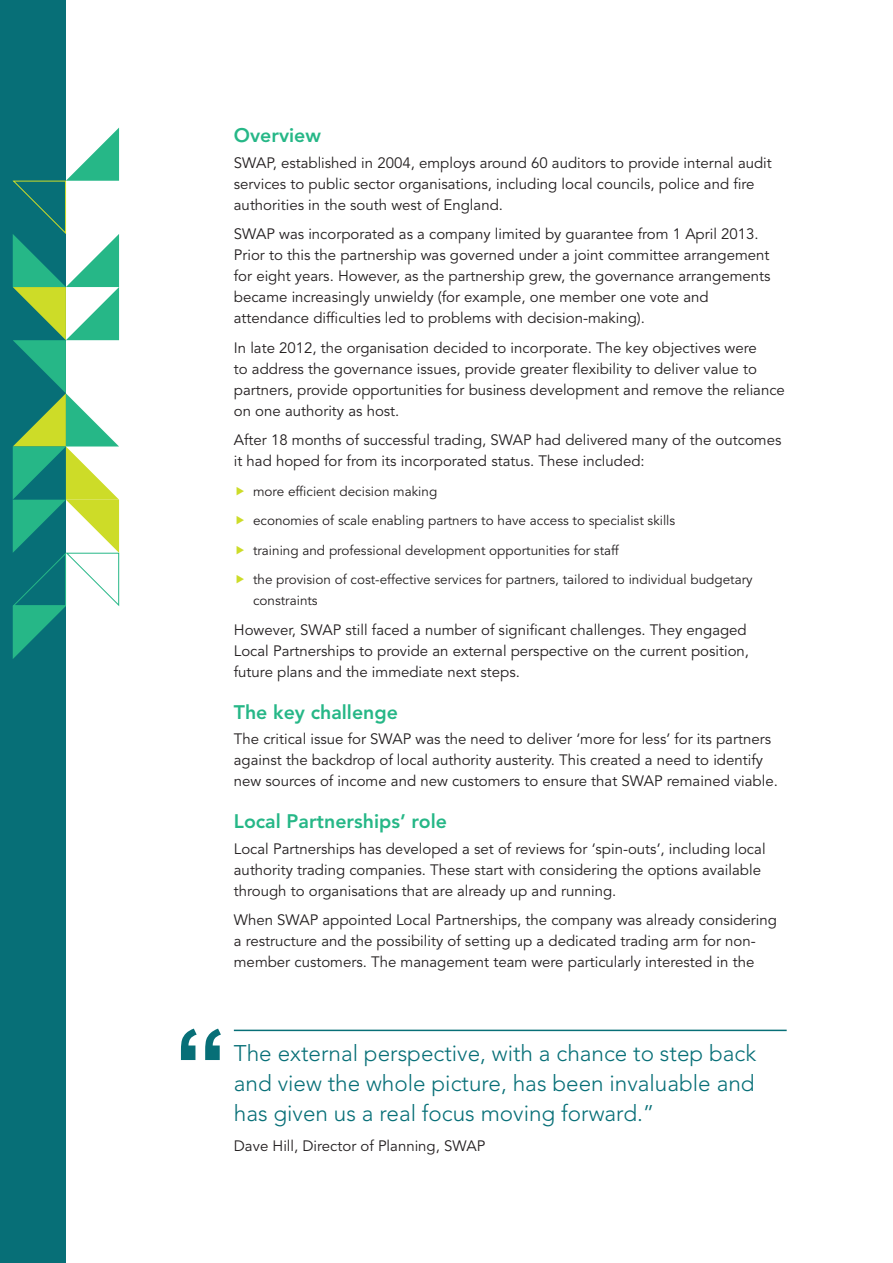
<style>
.page{position:relative;width:893px;height:1263px;background:#fff}
.page>*{position:absolute;margin:0;border:0;box-sizing:border-box;transform-origin:0 0}
.normal_text{font:700 105.9px "Arial";color:#076f77}
.Quote_text{font:300 22.5px/30px "Avenir LT Std";color:#076f77;text-align:justify}
.heading_2{font:800 19.5px "Avenir LT Std";color:#26b787}
.normal_text-2{font:15px/21px "Avenir LT Std";color:#231f20}
.bullet_text{font:13.5px/21px "Avenir LT Std";color:#231f20}
</style>
<div class="page">
<div style="left:0;top:0;width:66px;height:1263px;background:#076f77"></div>
<svg style="left:13px;top:128px;width:106px;height:531px"></svg>
<hr style="left:234px;top:1030px;width:553px;height:1px;background:#076f77">
<hr style="left:892px;top:379px;width:1px;height:298px;background:#076f77">
<p class="heading_2" style="left:234px;top:124px;width:89px">Overview</p>
<p class="normal_text-2" style="left:234px;top:152px;width:539px">SWAP, established in 2004, employs around 60 auditors to provide internal audit services to public sector organisations, including local councils, police and fire authorities in the south west of England.</p>
<p class="normal_text-2" style="left:234px;top:224px;width:538px">SWAP was incorporated as a company limited by guarantee from 1 April 2013.<br>Prior to this the partnership was governed under a joint committee arrangement for eight years. However, as the partnership grew, the governance arrangements became increasingly unwieldy (for example, one member one vote and attendance difficulties led to problems with decision-making).</p>
<p class="normal_text-2" style="left:234px;top:337px;width:553px">In late 2012, the organisation decided to incorporate. The key objectives were<br>to address the governance issues, provide greater flexibility to deliver value to partners, provide opportunities for business development and remove the reliance on one authority as host.</p>
<p class="normal_text-2" style="left:234px;top:430px;width:549px">After 18 months of successful trading, SWAP had delivered many of the outcomes it had hoped for from its incorporated status. These included:</p>
<p class="bullet_text" style="left:253px;top:481px;width:186px">more efficient decision making</p>
<p class="bullet_text" style="left:253px;top:510px;width:424px">economies of scale enabling partners to have access to specialist skills</p>
<p class="bullet_text" style="left:253px;top:540px;width:367px">training and professional development opportunities for staff</p>
<p class="bullet_text" style="left:253px;top:569px;width:501px">the provision of cost-effective services for partners, tailored to individual budgetary constraints</p>
<p class="normal_text-2" style="left:234px;top:619px;width:517px">However, SWAP still faced a number of significant challenges. They engaged<br>Local Partnerships to provide an external perspective on the current position, future plans and the immediate next steps.</p>
<p class="heading_2" style="left:234px;top:701px;width:165px">The key challenge</p>
<p class="normal_text-2" style="left:234px;top:729px;width:545px">The critical issue for SWAP was the need to deliver ‘more for less’ for its partners against the backdrop of local authority austerity. This created a need to identify new sources of income and new customers to ensure that SWAP remained viable.</p>
<p class="heading_2" style="left:234px;top:810px;width:215px">Local Partnerships’ role</p>
<p class="normal_text-2" style="left:234px;top:838px;width:533px">Local Partnerships has developed a set of reviews for ‘spin-outs’, including local authority trading companies. These start with considering the options available through to organisations that are already up and running.</p>
<p class="normal_text-2" style="left:234px;top:910px;width:545px">When SWAP appointed Local Partnerships, the company was already considering a restructure and the possibility of setting up a dedicated trading arm for non&shy;member customers. The management team were particularly interested in the</p>
<p class="normal_text" style="left:174px;top:997px;width:54px">“</p>
<p class="Quote_text" style="left:234px;top:1038px;width:524px">The external perspective, with a chance to step back and view the whole picture, has been invaluable and has given us a real focus moving forward.”</p>
<p class="normal_text-2" style="left:234px;top:1135px;width:253px">Dave Hill, Director of Planning, SWAP</p>
</div>
